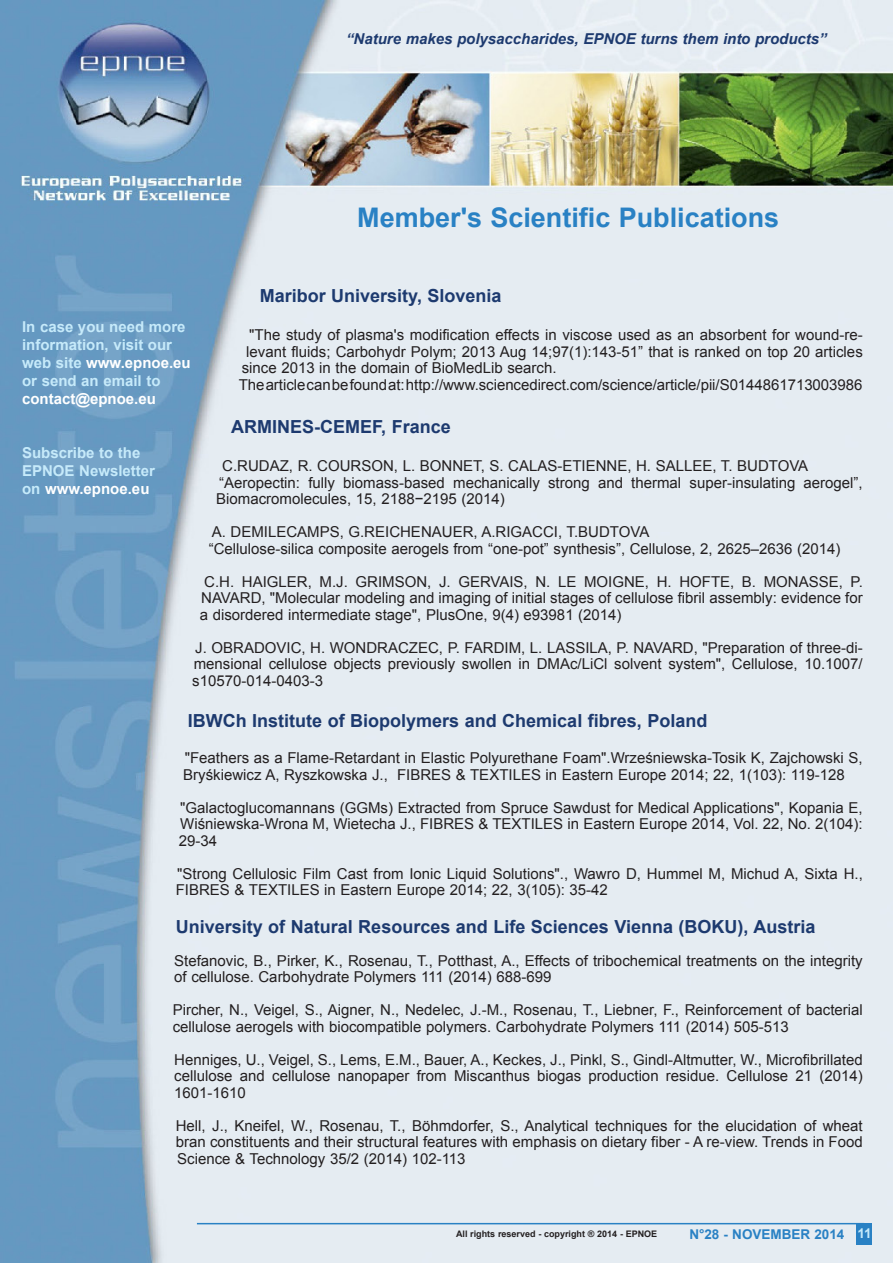
<style>
.page{position:relative;width:893px;height:1263px;background:#fff}
.page>*{position:absolute;margin:0;border:0;box-sizing:border-box;transform-origin:0 0}
.Normal_e{font:700 27px "Arial";color:#2981c4}
.Normal_e-2{font:700 18px "Arial";color:#1d3a6f}
.Normal_e-3{font:15px/16.5px "Arial";color:#231f20}
.Normal_e-4{font:700 15px/18px "Arial";color:#c6eafa}
.Normal_e-5{font:italic 700 15px "Arial";color:#1d3a6f}
.Normal_e-6{font:700 15px/18px "Arial";color:#fff}
.Normal_e-7{font:700 13.5px "Arial";color:#2981c4}
.Normal_e-8{font:700 13.5px "Arial";color:#c6eafa}
.Normal_e-9{font:700 9px "Arial";color:#231f20}
.s1{color:#fff}
.s2{color:#c6eafa}
</style>
<div class="page">
<img style="left:0;top:0;width:893px;height:1263px">
<hr style="left:197px;top:1223px;width:667px;height:1px;background:#2981c4">
<div style="left:856px;top:1223px;width:16px;height:21px;background:#2981c4"></div>
<p class="Normal_e-5" style="left:346px;top:29px;width:482px">“Nature makes polysaccharides, EPNOE turns them into products”</p>
<p class="Normal_e" style="left:357px;top:200px;width:424px">Member's Scientific Publications</p>
<p class="Normal_e-2" style="left:260px;top:284px;width:243px">Maribor University, Slovenia</p>
<p class="Normal_e-3" style="left:249px;top:327px;width:615px">"The study of plasma's modification effects in viscose used as an absorbent for wound-re-</p>
<p class="Normal_e-3" style="left:246px;top:343px;width:618px">levant fluids; Carbohydr Polym; 2013 Aug 14;97(1):143-51” that is ranked on top 20 articles</p>
<p class="Normal_e-3" style="left:242px;top:360px;width:316px">since 2013 in the domain of BioMedLib search.</p>
<p class="Normal_e-3" style="left:239px;top:376px;width:625px">The article can be found at: http://www.sciencedirect.com/science/article/pii/S0144861713003986</p>
<p class="Normal_e-2" style="left:231px;top:415px;width:221px">ARMINES-CEMEF, France</p>
<p class="Normal_e-3" style="left:222px;top:458px;width:587px">C.RUDAZ, R. COURSON, L. BONNET, S. CALAS-ETIENNE, H. SALLEE, T. BUDTOVA</p>
<p class="Normal_e-3" style="left:216px;top:474px;width:648px">“Aeropectin: fully biomass-based mechanically strong and thermal super-insulating aerogel”,<br>Biomacromolecules, 15, 2188−2195 (2014)</p>
<p class="Normal_e-3" style="left:212px;top:524px;width:439px">A. DEMILECAMPS, G.REICHENAUER, A.RIGACCI, T.BUDTOVA</p>
<p class="Normal_e-3" style="left:209px;top:540px;width:633px">“Cellulose-silica composite aerogels from “one-pot” synthesis”, Cellulose, 2, 2625–2636 (2014)</p>
<p class="Normal_e-3" style="left:200px;top:573px;width:665px;text-align:justify;text-indent:4px">C.H. HAIGLER, M.J. GRIMSON, J. GERVAIS, N. LE MOIGNE, H. HOFTE, B. MONASSE, P.<br>NAVARD, "Molecular modeling and imaging of initial stages of cellulose fibril assembly: evidence for a disordered intermediate stage", PlusOne, 9(4) e93981 (2014)</p>
<p class="Normal_e-3" style="left:192px;top:639px;width:672px;text-align:justify">J. OBRADOVIC, H. WONDRACZEC, P. FARDIM, L. LASSILA, P. NAVARD, "Preparation of three-di&shy;mensional cellulose objects previously swollen in DMAc/LiCl solvent system", Cellulose, 10.1007/ s10570-014-0403-3</p>
<p class="Normal_e-2" style="left:188px;top:709px;width:521px">IBWCh Institute of Biopolymers and Chemical fibres, Poland</p>
<p class="Normal_e-3" style="left:183px;top:750px;width:681px">"Feathers as a Flame-Retardant in Elastic Polyurethane Foam".Wrześniewska-Tosik K, Zajchowski S,<br>Bryśkiewicz A, Ryszkowska J., FIBRES &amp; TEXTILES in Eastern Europe 2014; 22, 1(103): 119-128</p>
<p class="Normal_e-3" style="left:179px;top:799px;width:686px;text-align:justify">"Galactoglucomannans (GGMs) Extracted from Spruce Sawdust for Medical Applications", Kopania E, Wiśniewska-Wrona M, Wietecha J., FIBRES &amp; TEXTILES in Eastern Europe 2014, Vol. 22, No. 2(104):<br>29-34</p>
<p class="Normal_e-3" style="left:176px;top:865px;width:689px">"Strong Cellulosic Film Cast from Ionic Liquid Solutions"., Wawro D, Hummel M, Michud A, Sixta H.,<br>FIBRES &amp; TEXTILES in Eastern Europe 2014; 22, 3(105): 35-42</p>
<p class="Normal_e-2" style="left:176px;top:915px;width:641px">University of Natural Resources and Life Sciences Vienna (BOKU), Austria</p>
<p class="Normal_e-3" style="left:174px;top:952px;width:690px">Stefanovic, B., Pirker, K., Rosenau, T., Potthast, A., Effects of tribochemical treatments on the integrity of cellulose. Carbohydrate Polymers 111 (2014) 688-699</p>
<p class="Normal_e-3" style="left:173px;top:1002px;width:692px">Pircher, N., Veigel, S., Aigner, N., Nedelec, J.-M., Rosenau, T., Liebner, F., Reinforcement of bacterial cellulose aerogels with biocompatible polymers. Carbohydrate Polymers 111 (2014) 505-513</p>
<p class="Normal_e-3" style="left:174px;top:1051px;width:690px;text-align:justify">Henniges, U., Veigel, S., Lems, E.M., Bauer, A., Keckes, J., Pinkl, S., Gindl-Altmutter, W., Microfibrillated cellulose and cellulose nanopaper from Miscanthus biogas production residue. Cellulose 21 (2014)<br>1601-1610</p>
<p class="Normal_e-3" style="left:176px;top:1117px;width:688px;text-align:justify">Hell, J., Kneifel, W., Rosenau, T., Böhmdorfer, S., Analytical techniques for the elucidation of wheat bran constituents and their structural features with emphasis on dietary fiber - A re-view. Trends in Food Science &amp; Technology 35/2 (2014) 102-113</p>
<p class="Normal_e-4" style="left:22px;top:318px;width:170px">In case you need more information, visit our web site <span class="s1">www.epnoe.eu</span></p>
<p class="Normal_e-6" style="left:22px;top:372px;width:140px"><span class="s2">or send an email to </span>contact@epnoe.eu</p>
<p class="Normal_e-4" style="left:22px;top:444px;width:134px">Subscribe to the<br>EPNOE Newsletter on <span class="s1">www.epnoe.eu</span></p>
<p class="Normal_e-9" style="left:456px;top:1228px;width:203px">All rights reserved - copyright ® 2014 - EPNOE</p>
<p class="Normal_e-7" style="left:689px;top:1225px;width:157px">N°28 - NOVEMBER 2014</p>
<p class="Normal_e-8" style="left:857px;top:1225px;width:16px">11</p>
</div>
